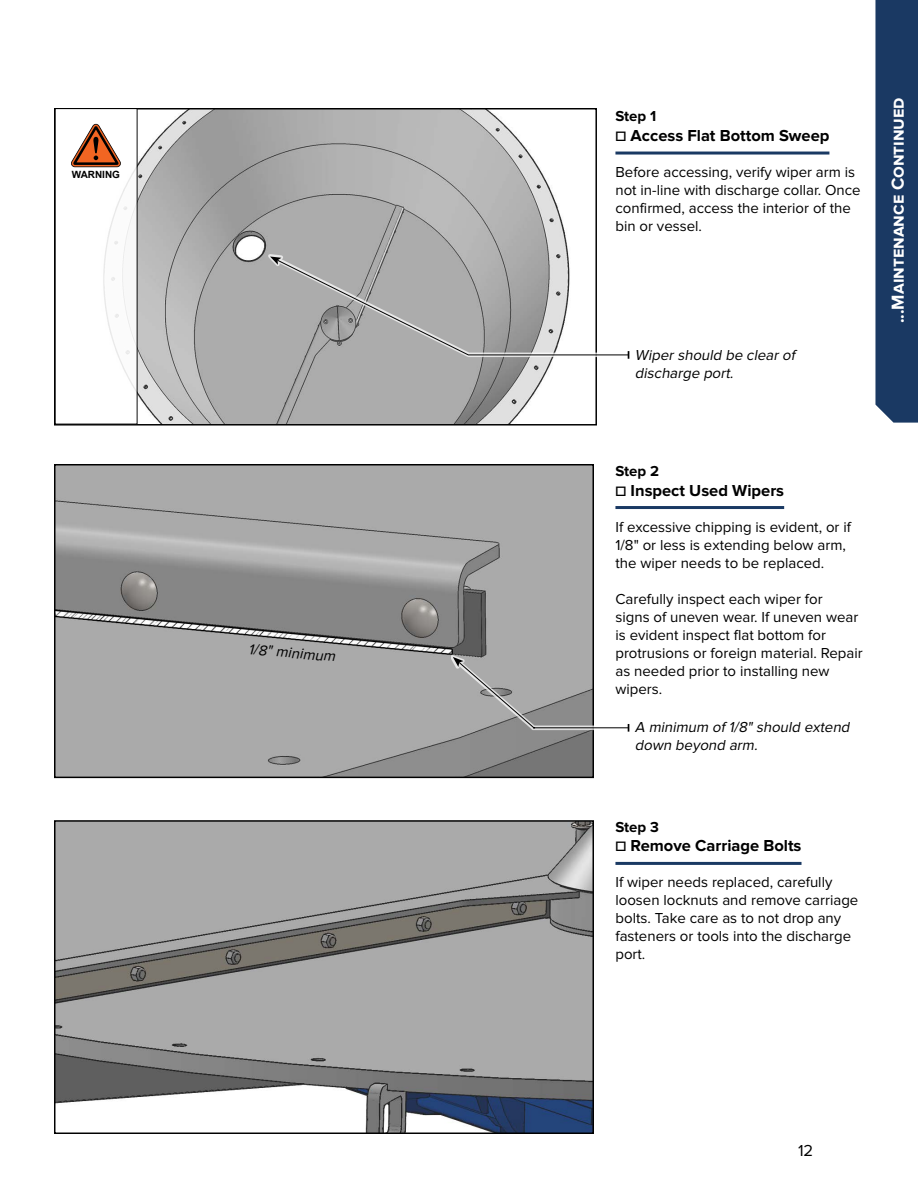
<style>
.page{position:relative;width:918px;height:1188px;background:#fff}
.page>*{position:absolute;margin:0;border:0;box-sizing:border-box;transform-origin:0 0}
.t1{font:700 18px "Proxima Nova";color:#fff}
.t2{font:700 16.5px "Proxima Nova";color:#000}
.t3{font:16.5px "Proxima Nova";color:#000}
.t4{font:15px/18px "Proxima Nova";color:#000}
.t5{font:italic 15px/18px "Proxima Nova";color:#000}
.t6{font:700 15px "Proxima Nova";color:#000}
.t7{font:700 9.9px "Arial";color:#010101}
</style>
<div class="page">
<svg style="left:54px;top:820px;width:540px;height:314px;background:#9a9b9c"></svg>
<svg style="left:54px;top:464px;width:540px;height:315px;background:#9e9e9e"></svg>
<svg style="left:54px;top:108px;width:543px;height:318px;background:#b6b6b6"></svg>
<hr style="left:615px;top:152px;width:214px;height:3px;background:#1a3963">
<hr style="left:615px;top:862px;width:187px;height:3px;background:#1a3963">
<hr style="left:615px;top:506px;width:169px;height:3px;background:#1a3963">
<svg style="left:54px;top:108px;width:84px;height:317px"></svg>
<div style="left:451px;top:655px;width:181px;height:79px;background:#fff;opacity:.75"></div>
<svg style="left:453px;top:657px;width:176px;height:75px"></svg>
<div style="left:875px;top:0;width:43px;height:423px;background:#1a3963"></div>
<div style="left:268px;top:255px;width:364px;height:106px;background:#fff;opacity:.75"></div>
<svg style="left:270px;top:256px;width:359px;height:103px"></svg>
<p class="t7" style="left:72px;top:168px;width:50px">WARNING</p>
<p class="t5" style="left:249px;top:640px;width:88px;rotate:5deg">1/8" minimum</p>
<p class="t6" style="left:615px;top:108px;width:42px">Step 1</p>
<p class="t2" style="left:615px;top:126px;width:215px">☐ Access Flat Bottom Sweep</p>
<p class="t4" style="left:615px;top:163px;width:247px">Before accessing, verify wiper arm is not in-line with discharge collar. Once confirmed, access the interior of the bin or vessel.</p>
<p class="t5" style="left:635px;top:346px;width:162px">Wipershould be clearof discharge port.</p>
<p class="t1" style="left:887px;top:323px;width:228px;rotate:-90deg">...Maintenance Continued</p>
<p class="t6" style="left:615px;top:462px;width:45px">Step 2</p>
<p class="t2" style="left:615px;top:481px;width:170px">☐ Inspect Used Wipers</p>
<p class="t4" style="left:615px;top:518px;width:237px">If excessive chipping is evident, or if<br>1/8" or less is extending below arm, the wiper needs to be replaced.</p>
<p class="t4" style="left:615px;top:590px;width:249px">Carefully inspect each wiper for<br>signs of uneven wear. If uneven wear is evident inspect flat bottom for protrusions or foreign material. Repair as needed prior to installing new wipers.</p>
<p class="t5" style="left:635px;top:719px;width:219px">A minimum of 1/8"should extend down beyond arm.</p>
<p class="t6" style="left:615px;top:818px;width:45px">Step 3</p>
<p class="t2" style="left:615px;top:836px;width:188px">☐ Remove Carriage Bolts</p>
<p class="t4" style="left:615px;top:874px;width:244px">If wiper needs replaced, carefully loosen locknuts and remove carriage bolts. Take care as to not drop any fasteners or tools into the discharge port.</p>
<p class="t3" style="left:798px;top:1141px;width:17px">12</p>
</div>
